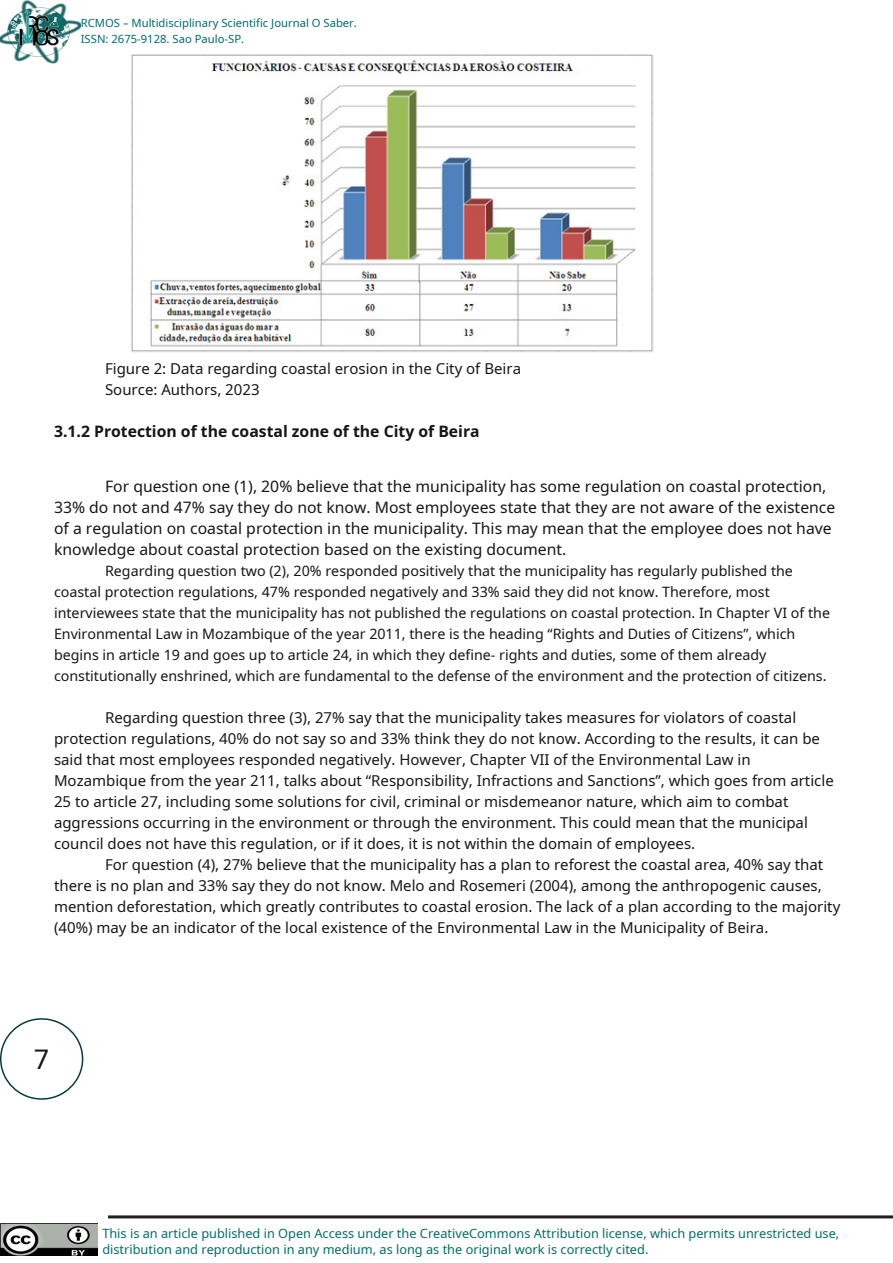
<style>
.page{position:relative;width:893px;height:1263px;background:#fff}
.page>*{position:absolute;margin:0;border:0;box-sizing:border-box;transform-origin:0 0}
.t1{font:27px "Noto Sans";color:#171615}
.t2{font:15.75px/21px "Noto Sans";color:#171615}
.t3{font:700 15.75px "Noto Sans";color:#171615}
.t4{font:15px/21px "Noto Sans";color:#171615}
.t5{font:14.25px/21px "Noto Sans";color:#171615}
.t6{font:12.75px/16.5px "Noto Sans";color:#006d6a}
.t7{font:11.25px/16.5px "Noto Sans";color:#006d6a}
</style>
<div class="page">
<img style="left:0;top:1224px;width:97px;height:32px">
<img style="left:0;top:0;width:81px;height:64px">
<div style="left:0;top:1018px;width:83px;height:82px;border:2px solid #053c3a;border-radius:50%"></div>
<hr style="left:108px;top:1215px;width:785px;height:3px;background:#231f20">
<img style="left:132px;top:54px;width:522px;height:298px">
<p class="t7" style="left:81px;top:14px;width:278px">RCMOS – Multidisciplinary Scientific Journal O Saber.<br>ISSN: 2675-9128. Sao Paulo-SP.</p>
<p class="t4" style="left:105px;top:357px;width:418px">Figure 2: Data regarding coastal erosion in the City of Beira<br>Source: Authors, 2023</p>
<p class="t3" style="left:54px;top:420px;width:427px">3.1.2 Protection of the coastal zone of the City of Beira</p>
<p class="t2" style="left:54px;top:475px;width:783px;text-indent:51px">For question one (1), 20% believe that the municipality has some regulation on coastal protection, 33% do not and 47% say they do not know. Most employees state that they are not aware of the existence of a regulation on coastal protection in the municipality. This may mean that the employee does not have knowledge about coastal protection based on the existing document.</p>
<p class="t5" style="left:54px;top:559px;width:778px;text-indent:51px">Regarding question two (2), 20% responded positively that the municipality has regularly published the coastal protection regulations, 47% responded negatively and 33% said they did not know. Therefore, most interviewees state that the municipality has not published the regulations on coastal protection. In Chapter VI of the Environmental Law in Mozambique of the year 2011, there is the heading “Rights and Duties of Citizens”, which begins in article 19 and goes up to article 24, in which they define- rights and duties, some of them already constitutionally enshrined, which are fundamental to the defense of the environment and the protection of citizens.</p>
<p class="t4" style="left:54px;top:706px;width:781px;text-indent:51px">Regarding question three (3), 27% say that the municipality takes measures for violators of coastal protection regulations, 40% do not say so and 33% think they do not know. According to the results, it can be said that most employees responded negatively. However, Chapter VII of the Environmental Law in Mozambique from the year 211, talks about “Responsibility, Infractions and Sanctions”, which goes from article 25 to article 27, including some solutions for civil, criminal or misdemeanor nature, which aim to combat aggressions occurring in the environment or through the environment. This could mean that the municipal council does not have this regulation, or if it does, it is not within the domain of employees.</p>
<p class="t4" style="left:54px;top:853px;width:788px;text-indent:51px">For question (4), 27% believe that the municipality has a plan to reforest the coastal area, 40% say that there is no plan and 33% say they do not know. Melo and Rosemeri (2004), among the anthropogenic causes, mention deforestation, which greatly contributes to coastal erosion. The lack of a plan according to the majority (40%) may be an indicator of the local existence of the Environmental Law in the Municipality of Beira.</p>
<h1 class="t1" style="left:34px;top:1040px;width:17px">7</h1>
<p class="t6" style="left:102px;top:1225px;width:738px">This is an article published in Open Access under the CreativeCommons Attribution license, which permits unrestricted use, distribution and reproduction in any medium, as long as the original work is correctly cited.</p>
</div>
